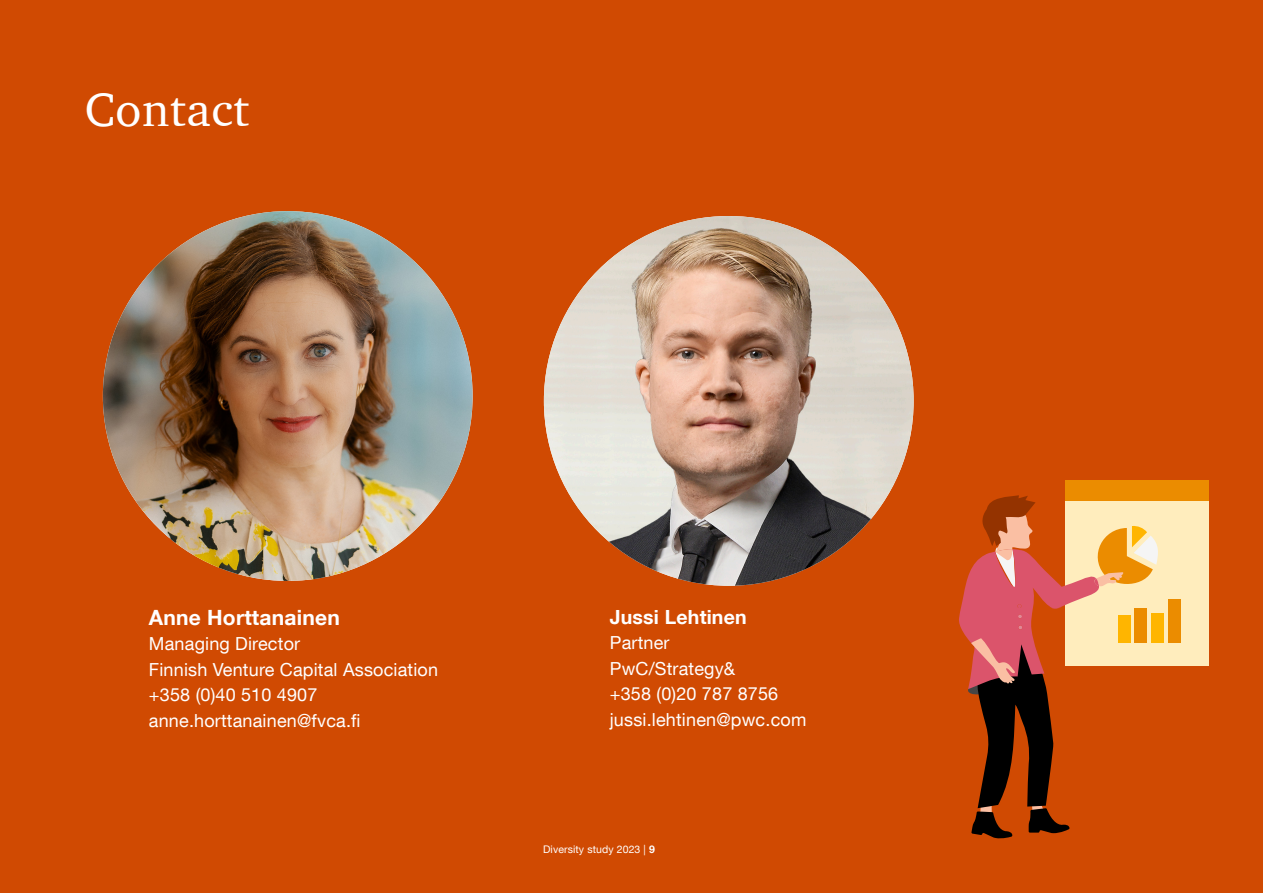
<style>
.page{position:relative;width:1263px;height:893px;background:#d04a02}
.page>*{position:absolute;margin:0;border:0;box-sizing:border-box;transform-origin:0 0}
.body_copy{font:48px "ITC Charter Com";letter-spacing:.01em;color:#fff}
.body_copy-2{font:700 21px "Helvetica Neue LT Com";letter-spacing:.01em;color:#fff}
.body_copy-3{font:700 19.5px "Helvetica Neue LT Com";letter-spacing:.01em;color:#fff}
.body_copy-4{font:18px/25.5px "Helvetica Neue LT Com";letter-spacing:.01em;color:#fff}
.t1{font:10.5px "Helvetica Neue LT Com";letter-spacing:.01em;color:#fff}
.s1{font-weight:700}
</style>
<div class="page">
<img style="left:103px;top:211px;width:370px;height:370px;border-radius:185px">
<img style="left:544px;top:216px;width:370px;height:370px;border-radius:185px">
<div style="left:1065px;top:480px;width:144px;height:21px;background:#eb8c00"></div>
<div style="left:1065px;top:501px;width:144px;height:164px;background:#ffedbd"></div>
<div style="left:1151px;top:613px;width:12px;height:30px;background:#ffb500"></div>
<div style="left:1168px;top:599px;width:13px;height:44px;background:#eb8c00"></div>
<svg style="left:959px;top:495px;width:201px;height:344px"></svg>
<p class="body_copy" style="left:85px;top:80px;width:166px">Contact</p>
<p class="body_copy-2" style="left:149px;top:604px;width:192px">Anne Horttanainen</p>
<p class="body_copy-4" style="left:149px;top:631px;width:291px">Managing Director<br>Finnish Venture Capital Association +358 (0)40 510 4907 anne.horttanainen@fvca.fi</p>
<p class="body_copy-3" style="left:610px;top:605px;width:138px">Jussi Lehtinen</p>
<p class="body_copy-4" style="left:610px;top:630px;width:198px">Partner<br>PwC/Strategy&amp;<br>+358 (0)20 787 8756 jussi.lehtinen@pwc.com</p>
<p class="t1" style="left:543px;top:842px;width:113px">Diversity study 2023 | <span class="s1">9</span></p>
</div>
